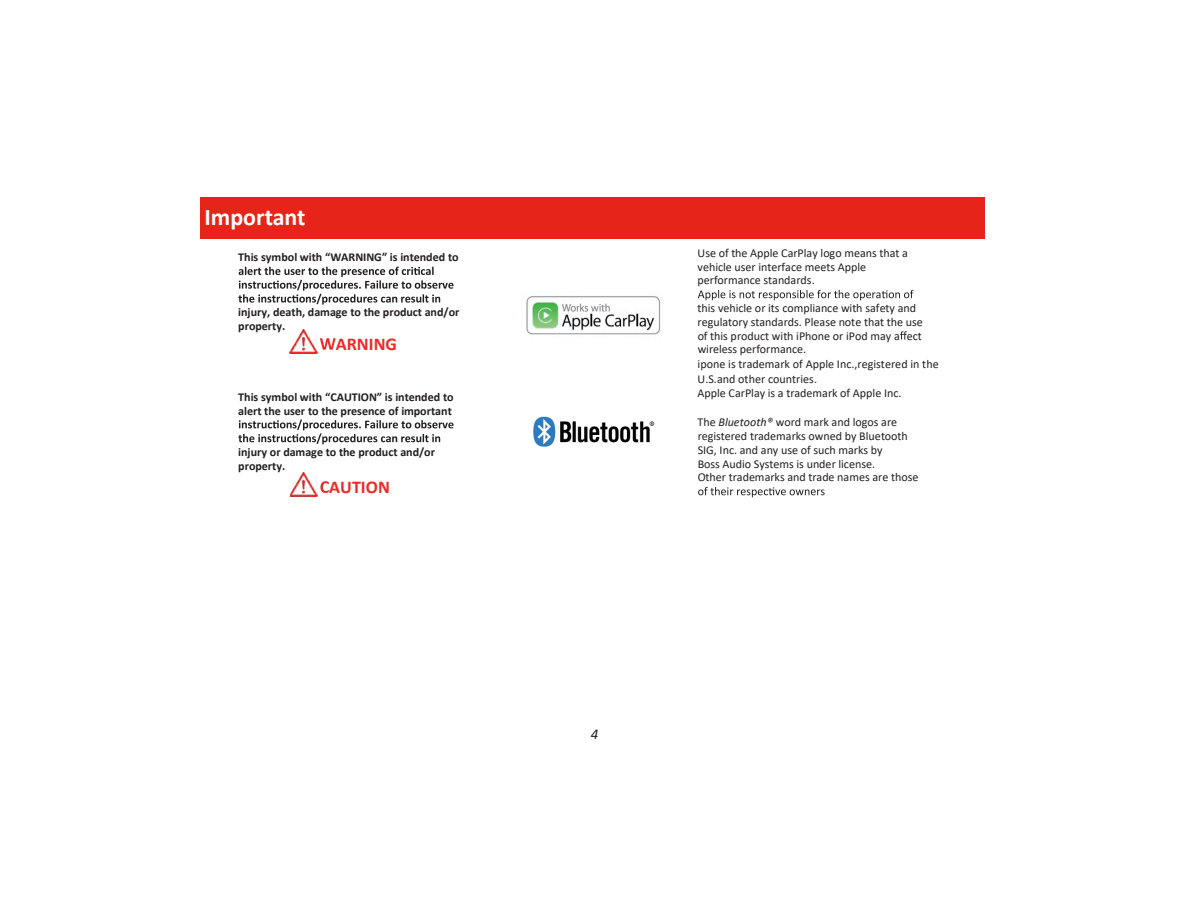
<style>
.page{position:relative;width:1188px;height:918px;background:#fff}
.page>*{position:absolute;margin:0;border:0;box-sizing:border-box;transform-origin:0 0}
.t1{font:700 24px "Calibri";color:#fff}
.t2{font:700 18px "Calibri";color:#ee2928}
.t3{font:italic 15px "Calibri";color:#231f20}
.t4{font:12px/13.8px "Calibri";letter-spacing:-.005em;color:#231f20}
.t5{font:700 12px/13.8px "Calibri";color:#231f20}
.s1{font-style:italic}
</style>
<div class="page">
<div style="left:200px;top:197px;width:785px;height:42px;background:#e72419"></div>
<svg style="left:320px;top:338px;width:15px;height:12px"></svg>
<img style="left:290px;top:330px;width:27px;height:23px">
<svg style="left:238px;top:267px;width:216px;height:38px"></svg>
<svg style="left:320px;top:481px;width:9px;height:12px"></svg>
<img style="left:290px;top:473px;width:28px;height:23px">
<svg style="left:238px;top:420px;width:216px;height:24px"></svg>
<svg style="left:698px;top:487px;width:127px;height:10px"></svg>
<img style="left:533px;top:416px;width:122px;height:31px">
<svg style="left:698px;top:290px;width:216px;height:10px"></svg>
<svg style="left:900px;top:331px;width:7px;height:9px"></svg>
<img style="left:526px;top:296px;width:134px;height:39px">
<h1 class="t1" style="left:205px;top:200px;width:103px">Important</h1>
<p class="t5" style="left:238px;top:250px;width:222px">This symbol with “WARNING” is intended to</p>
<p class="t5" style="left:238px;top:305px;width:223px">injury, death, damage to the product and/or property.</p>
<h2 class="t2" style="left:336px;top:331px;width:63px">ARNING</h2>
<p class="t5" style="left:238px;top:390px;width:217px">This symbol with “CAUTION” is intended to alert the user to the presence of important</p>
<p class="t5" style="left:238px;top:445px;width:198px">injury or damage to the product and/or property.</p>
<h2 class="t2" style="left:329px;top:474px;width:62px">AUTION</h2>
<p class="t3" style="left:591px;top:723px;width:9px">4</p>
<p class="t4" style="left:698px;top:246px;width:212px">Use of the Apple CarPlay logo means that a vehicle user interface meets Apple performance standards.</p>
<p class="t4" style="left:698px;top:301px;width:227px">this vehicle or its compliance with safety and regulatory standards. Please note that the use of this product with iPhone or iPod may a ect wireless performance.</p>
<p class="t4" style="left:698px;top:357px;width:243px;line-height:14.4px">ipone is trademark of Apple Inc.,registered in the<br>U.S.and other countries.</p>
<p class="t4" style="left:698px;top:386px;width:205px">Apple CarPlay is a trademark of Apple Inc.</p>
<p class="t4" style="left:698px;top:415px;width:222px">The <span class="s1">Bluetooth®</span> word mark and logos are registered trademarks owned by Bluetooth SIG, Inc. and any use of such marks by<br>Boss Audio Systems is under license.<br>Other trademarks and trade names are those</p>
</div>
